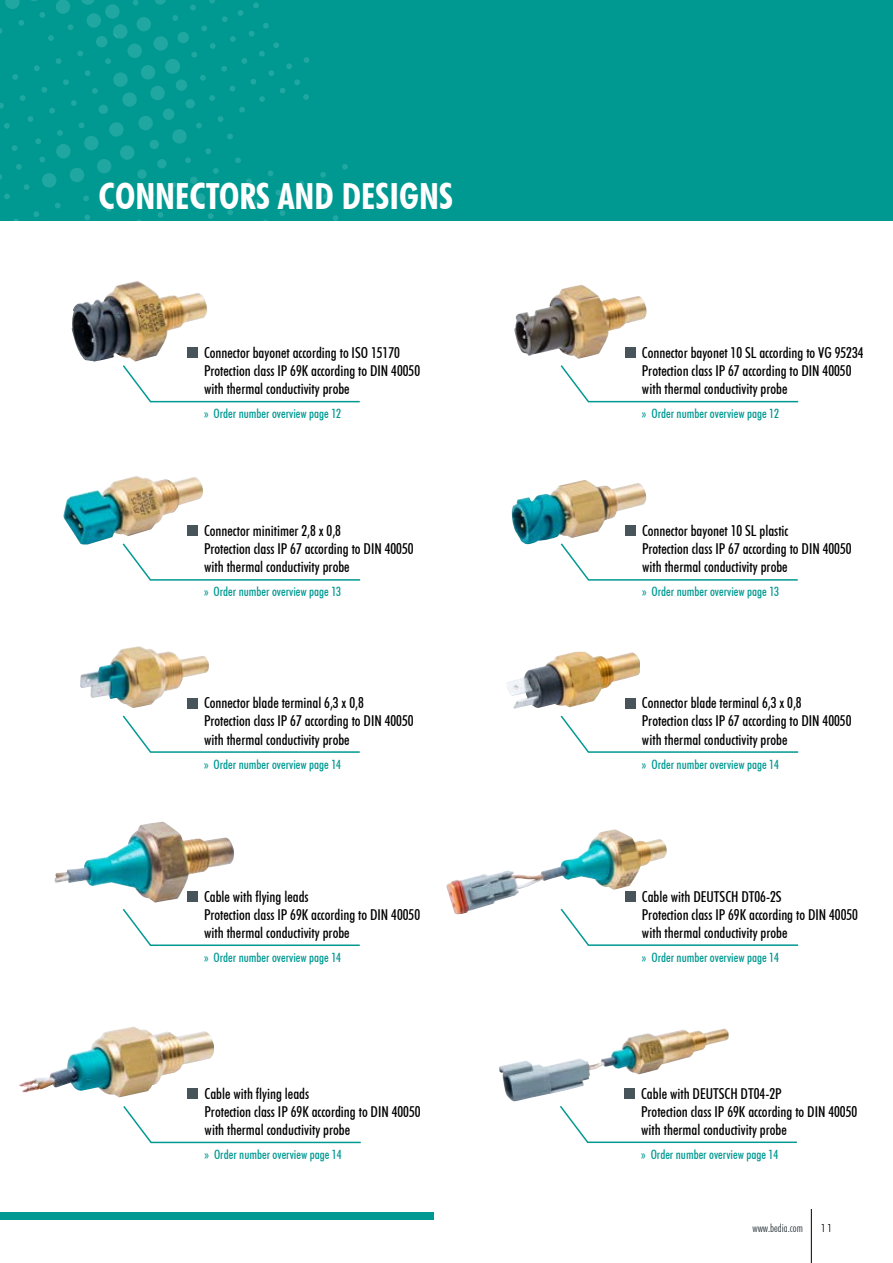
<style>
.page{position:relative;width:893px;height:1263px;background:#fff}
.page>*{position:absolute;margin:0;border:0;box-sizing:border-box;transform-origin:0 0}
.t1{font:700 condensed 36px "Futura BT";color:#fff}
.t2{font:500 condensed 15px/18.1px "Futura BT";color:#000}
.t3{font:500 condensed 12.75px "Futura BT";color:#009992}
.t4{font:300 condensed 11.25px "Futura BT";color:#273136}
.t5{font:300 11.25px "Futura BT";color:#000}
</style>
<div class="page">
<div style="left:0;top:0;width:893px;height:221px;background:#009992"></div>
<hr style="left:811px;top:1209px;width:1px;height:54px;background:#000">
<div style="left:0;top:1212px;width:434px;height:7px;background:#009992"></div>
<img style="left:80px;top:646px;width:129px;height:62px">
<div style="left:187px;top:698px;width:11px;height:10px;background:#47555b"></div>
<svg style="left:122px;top:715px;width:238px;height:38px"></svg>
<img style="left:506px;top:652px;width:134px;height:57px">
<div style="left:625px;top:698px;width:11px;height:10px;background:#47555b"></div>
<svg style="left:560px;top:715px;width:239px;height:38px"></svg>
<img style="left:511px;top:480px;width:136px;height:65px">
<svg style="left:559px;top:542px;width:239px;height:39px"></svg>
<div style="left:625px;top:526px;width:11px;height:10px;background:#47555b"></div>
<img style="left:63px;top:476px;width:140px;height:68px">
<div style="left:187px;top:526px;width:11px;height:10px;background:#47555b"></div>
<svg style="left:121px;top:542px;width:240px;height:39px"></svg>
<svg style="left:0;top:0;width:360px;height:403px"></svg>
<img style="left:514px;top:285px;width:133px;height:74px">
<div style="left:625px;top:347px;width:11px;height:11px;background:#47555b"></div>
<svg style="left:560px;top:365px;width:239px;height:38px"></svg>
<img style="left:54px;top:822px;width:180px;height:81px">
<div style="left:187px;top:891px;width:11px;height:10px;background:#47555b"></div>
<svg style="left:122px;top:909px;width:238px;height:37px"></svg>
<img style="left:19px;top:1026px;width:195px;height:71px">
<div style="left:188px;top:1088px;width:10px;height:11px;background:#47555b"></div>
<svg style="left:123px;top:1106px;width:238px;height:38px"></svg>
<img style="left:499px;top:1028px;width:230px;height:74px">
<div style="left:624px;top:1088px;width:11px;height:10px;background:#47555b"></div>
<svg style="left:560px;top:1106px;width:237px;height:38px"></svg>
<img style="left:446px;top:829px;width:221px;height:86px">
<div style="left:625px;top:891px;width:11px;height:10px;background:#47555b"></div>
<svg style="left:559px;top:907px;width:240px;height:39px"></svg>
<h1 class="t1" style="left:99px;top:183px;width:356px">CONNECTORS AND DESIGNS</h1>
<p class="t2" style="left:204px;top:343px;width:217px">Connector bayonet according to ISO 15170<br>Protection class IP 69K according to DIN 40050 with thermal conductivity probe</p>
<p class="t3" style="left:204px;top:406px;width:139px">» Order number overview page 12</p>
<p class="t2" style="left:204px;top:523px;width:211px">Connector minitimer 2,8 x 0,8<br>Protection class IP 67 according to DIN 40050 with thermal conductivity probe</p>
<p class="t3" style="left:204px;top:584px;width:139px">» Order number overview page 13</p>
<p class="t2" style="left:204px;top:695px;width:211px">Connector blade terminal 6,3 x 0,8<br>Protection class IP 67 according to DIN 40050 with thermal conductivity probe</p>
<p class="t3" style="left:204px;top:756px;width:139px">» Order number overview page 14</p>
<p class="t2" style="left:204px;top:888px;width:217px">Cable with flying leads<br>Protection class IP 69K according to DIN 40050 with thermal conductivity probe</p>
<p class="t3" style="left:204px;top:949px;width:139px">» Order number overview page 14</p>
<p class="t2" style="left:205px;top:1085px;width:217px">Cable with flying leads<br>Protection class IP 69K according to DIN 40050 with thermal conductivity probe</p>
<p class="t3" style="left:205px;top:1147px;width:139px">» Order number overview page 14</p>
<p class="t2" style="left:642px;top:343px;width:223px">Connector bayonet 10 SL according to VG 95234<br>Protection class IP 67 according to DIN 40050 with thermal conductivity probe</p>
<p class="t3" style="left:642px;top:406px;width:139px">» Order number overview page 12</p>
<p class="t2" style="left:642px;top:522px;width:211px">Connector bayonet 10 SL plastic<br>Protection class IP 67 according to DIN 40050 with thermal conductivity probe</p>
<p class="t3" style="left:642px;top:584px;width:139px">» Order number overview page 13</p>
<p class="t2" style="left:642px;top:695px;width:211px">Connector blade terminal 6,3 x 0,8<br>Protection class IP 67 according to DIN 40050 with thermal conductivity probe</p>
<p class="t3" style="left:642px;top:756px;width:139px">» Order number overview page 14</p>
<p class="t2" style="left:642px;top:887px;width:217px">Cable with DEUTSCH DT06-2S<br>Protection class IP 69K according to DIN 40050 with thermal conductivity probe</p>
<p class="t3" style="left:642px;top:949px;width:139px">» Order number overview page 14</p>
<p class="t2" style="left:641px;top:1084px;width:217px">Cable with DEUTSCH DT04-2P<br>Protection class IP 69K according to DIN 40050 with thermal conductivity probe</p>
<p class="t3" style="left:641px;top:1146px;width:139px">» Order number overview page 14</p>
<p class="t4" style="left:753px;top:1223px;width:52px">www.bedia.com</p>
<p class="t5" style="left:820px;top:1223px;width:14px">11</p>
</div>
